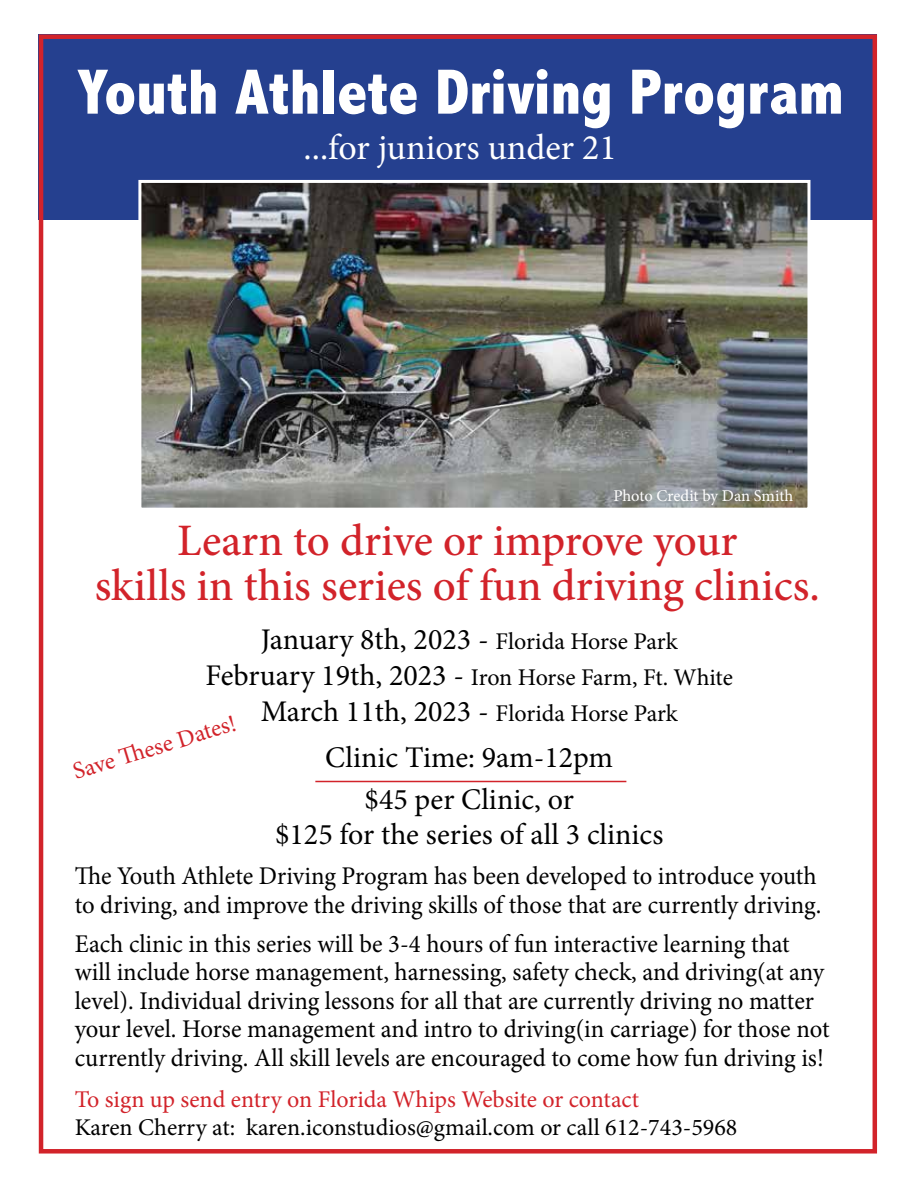
<style>
.page{position:relative;width:918px;height:1188px;background:#fff}
.page>*{position:absolute;margin:0;border:0;box-sizing:border-box;transform-origin:0 0}
.t1{font:800 condensed 64.5px "Abadi";color:#fff}
.t2{font:500 45px/45px "Minion Pro";color:#d2232a;text-align:center}
.t3{font:36px "Minion Pro";color:#fff}
.t4{font:30px/42px "Minion Pro";color:#000;text-align:center}
.t5{font:25.5px/28.5px "Minion Pro";color:#000}
.t6{font:24px/36px "Minion Pro";color:#000;text-align:center}
.t7{font:24px "Minion Pro";color:#d2232a}
.t8{font:16.5px "Minion Pro";letter-spacing:-.005em;color:#fff}
.s1{font-size:24px}
.s2{font-size:30px}
</style>
<div class="page">
<div style="left:39px;top:34px;width:838px;height:186px;background:#25408f"></div>
<div style="left:39px;top:34px;width:838px;height:1120px;border:4px solid #d2232a"></div>
<img style="left:142px;top:184px;width:664px;height:323px">
<div style="left:138px;top:180px;width:672px;height:331px;border:3px solid #fff"></div>
<hr style="left:315px;top:781px;width:311px;height:1px;background:#d2232a">
<h1 class="t1" style="left:77px;top:55px;width:769px">Youth Athlete Driving Program</h1>
<h3 class="t3" style="left:304px;top:123px;width:315px">...for juniors under 21</h3>
<p class="t8" style="left:613px;top:485px;width:181px">Photo Credit by Dan Smith</p>
<h2 class="t2" style="left:95px;top:518px;width:727px">Learn to drive or improve your<br>skills in this series of fun driving clinics.</h2>
<p class="t4" style="left:261px;top:618px;width:418px">January 8th, 2023 - <span class="s1">Florida Horse Park</span></p>
<p class="t6" style="left:206px;top:659px;width:529px"><span class="s2">February 19th, 2023 -</span> Iron Horse Farm, Ft. White<br><span class="s2">March 11th, 2023 -</span> Florida Horse Park</p>
<p class="t4" style="left:325px;top:737px;width:289px">Clinic Time: 9am-12pm $45 per Clinic, or</p>
<p class="t4" style="left:275px;top:813px;width:390px">$125 for the series of all 3 clinics</p>
<p class="t5" style="left:75px;top:862px;width:748px">The Youth Athlete Driving Program has been developed to introduce youth to driving, and improve the driving skills of those that are currently driving.</p>
<p class="t5" style="left:75px;top:930px;width:757px">Each clinic in this series will be 3-4 hours of fun interactive learning that will include horse management, harnessing, safety check, and driving(at any level). Individual driving lessons for all that are currently driving no matter your level. Horse management and intro to driving(in carriage) for those not currently driving. All skill levels are encouraged to come how fun driving is!</p>
<p class="t7" style="left:75px;top:1083px;width:566px">To sign up send entry on Florida Whips Website or contact</p>
<p class="t6" style="left:75px;top:1110px;width:664px">Karen Cherry at: karen.iconstudios@gmail.com or call 612-743-5968</p>
<p class="t7" style="left:69px;top:757px;width:171px;rotate:-17deg">Save Th ese Dates!</p>
</div>
